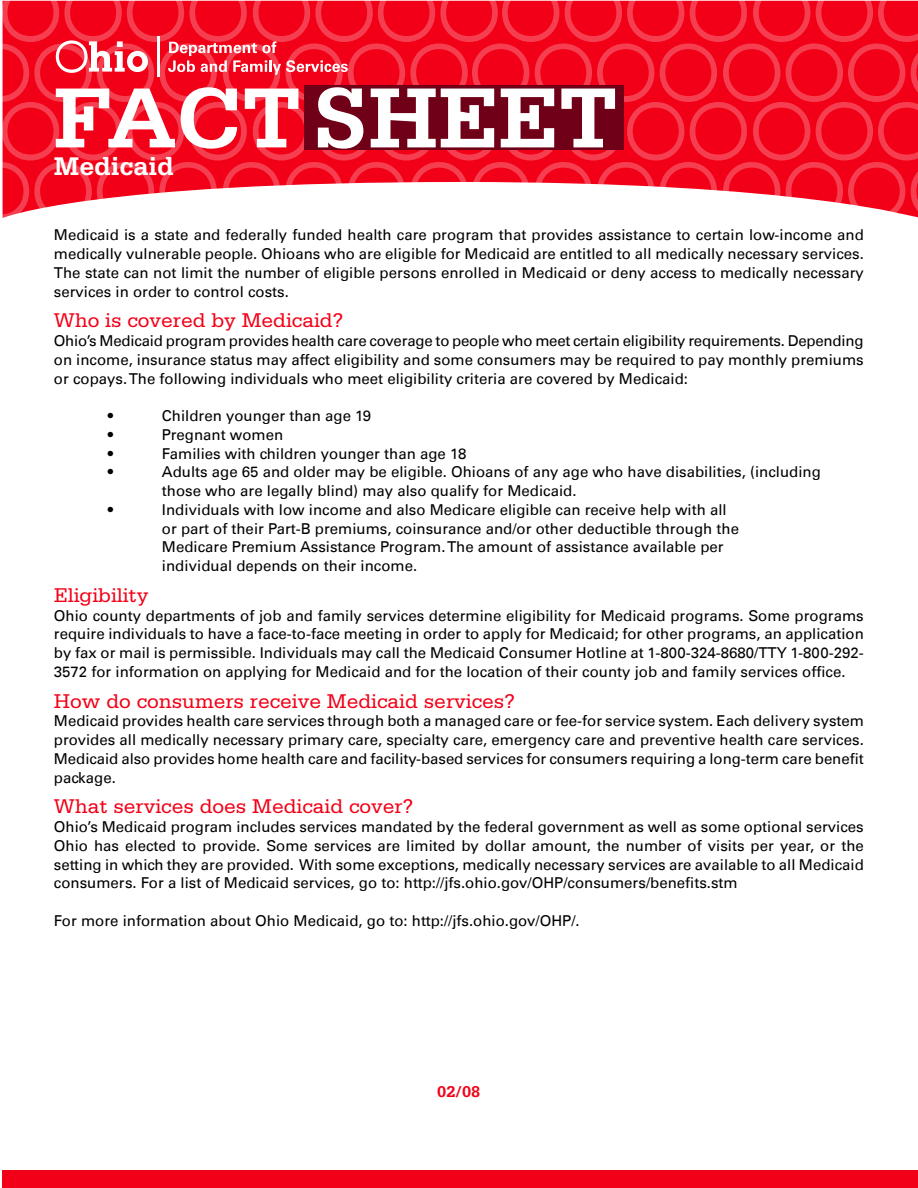
<style>
.page{position:relative;width:918px;height:1188px;background:#fff}
.page>*{position:absolute;margin:0;border:0;box-sizing:border-box;transform-origin:0 0}
.t1{font:700 27px "Serifa Std";color:#fff}
.t2{font:21px "Serifa Std";color:#f20017}
.t3{font:700 16.5px "Serifa Std";color:#f20017}
.t4{font:15px/18.8px "Univers LT";color:#000;text-align:justify}
</style>
<div class="page">
<svg style="left:2px;top:0;width:916px;height:218px"></svg>
<div style="left:3px;top:1170px;width:915px;height:18px;background:#f20017"></div>
<h1 class="t1" style="left:54px;top:150px;width:121px">Medicaid</h1>
<p class="t4" style="left:54px;top:226px;width:812px">Medicaid is a state and federally funded health care program that provides assistance to certain low-income and medically vulnerable people. Ohioans who are eligible for Medicaid are entitled to all medically necessary services.<br>The state can not limit the number of eligible persons enrolled in Medicaid or deny access to medically necessary services in order to control costs------.</p>
<h2 class="t2" style="left:54px;top:309px;width:291px">Who is covered by Medicaid?</h2>
<p class="t4" style="left:54px;top:331px;width:811px">Ohio’s Medicaid program provides health care coverage to people who meet certain eligibility requirements. Depending on income, insurance status may affect eligibility and some consumers may be required to pay monthly premiums or copays. The following individuals who meet eligibility criteria are covered by Medicaid:</p>
<p class="t4" style="left:108px;top:406px;width:7px">•</p>
<p class="t4" style="left:162px;top:406px;width:211px">Children younger than age 19</p>
<p class="t4" style="left:108px;top:425px;width:7px">•</p>
<p class="t4" style="left:162px;top:425px;width:123px">Pregnant women</p>
<p class="t4" style="left:108px;top:444px;width:7px">•</p>
<p class="t4" style="left:162px;top:444px;width:306px">Families with children younger than age 18</p>
<p class="t4" style="left:108px;top:463px;width:7px">•</p>
<p class="t4" style="left:162px;top:463px;width:661px">Adults age 65 and older may be eligible. Ohioans of any age who have disabilities, (including those who are legally blind) may also qualify for Medicaid.</p>
<p class="t4" style="left:108px;top:500px;width:7px">•</p>
<p class="t4" style="left:162px;top:500px;width:579px;text-align:left">Individuals with low income and also Medicare eligible can receive help with all or part of their Part-B premiums, coinsurance and/or other deductible through the Medicare Premium Assistance Program. The amount of assistance available per individual depends on their income.</p>
<h2 class="t2" style="left:54px;top:583px;width:96px">Eligibility</h2>
<p class="t4" style="left:54px;top:606px;width:812px">Ohio county departments of job and family services determine eligibility for Medicaid programs. Some programs require individuals to have a face-to-face meeting in order to apply for Medicaid; for other programs, an application by fax or mail is permissible. Individuals may call the Medicaid Consumer Hotline at 1-800-324-8680/TTY 1-800-292- 3572 for information on applying for Medicaid and for the location of their county job and family services office.</p>
<h2 class="t2" style="left:54px;top:689px;width:462px">How do consumers receive Medicaid services?</h2>
<p class="t4" style="left:54px;top:712px;width:812px">Medicaid provides health care services through both a managed care or fee-for service system. Each delivery system provides all medically necessary primary care, specialty care, emergency care and preventive health care services.<br>Medicaid also provides home health care and facility-based services for consumers requiring a long-term care benefit package.</p>
<h2 class="t2" style="left:54px;top:795px;width:361px">What services does Medicaid cover?</h2>
<p class="t4" style="left:54px;top:817px;width:812px">Ohio’s Medicaid program includes services mandated by the federal government as well as some optional services Ohio has elected to provide. Some services are limited by dollar amount, the number of visits per year, or the setting in which they are provided. With some exceptions, medically necessary services are available to all Medicaid consumers. For a list of Medicaid services, go to: http://jfs.ohio.gov/OHP/consumers/benefits.stm</p>
<p class="t4" style="left:54px;top:911px;width:527px">For more information about Ohio Medicaid, go to: http://jfs.ohio.gov/OHP/.</p>
<p class="t3" style="left:437px;top:1082px;width:45px">02/08</p>
</div>
